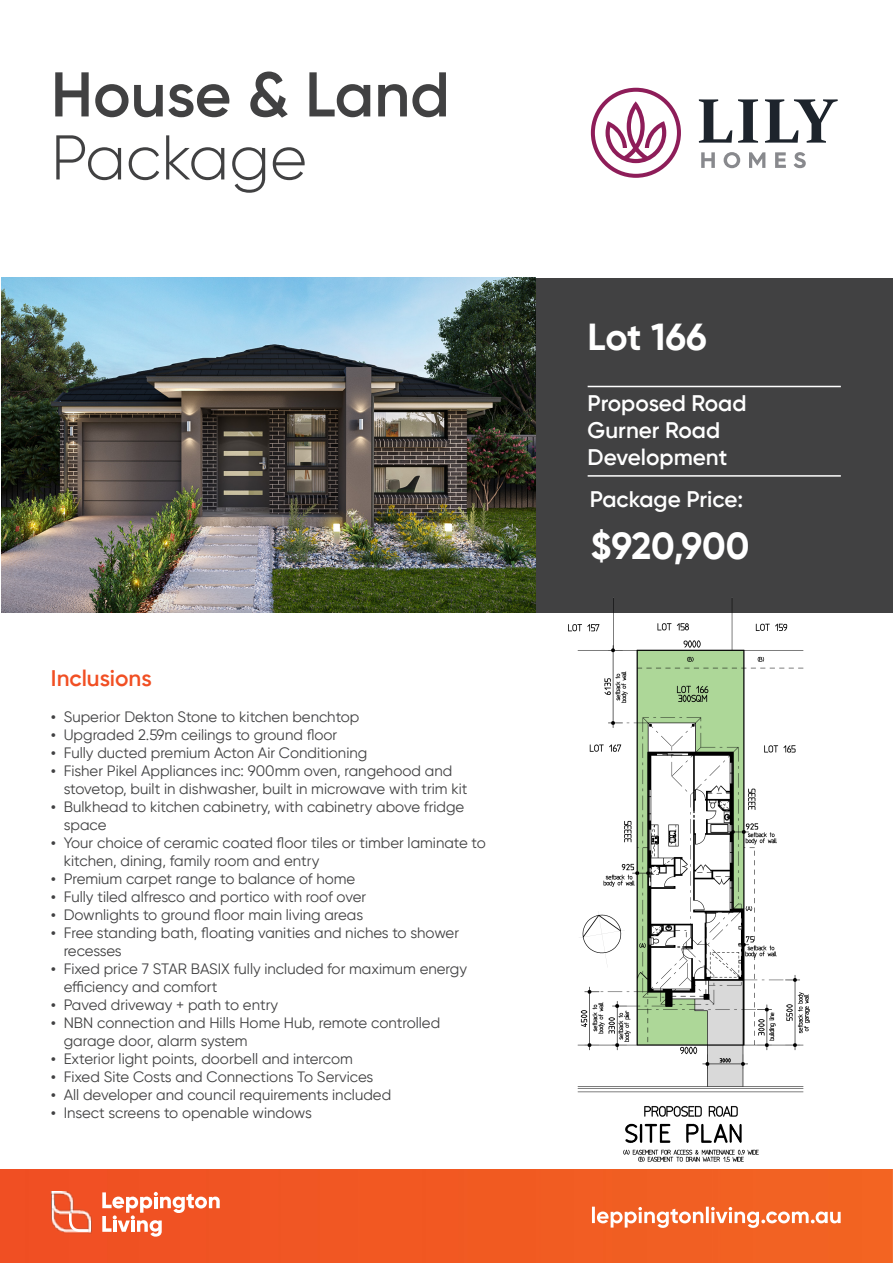
<style>
.page{position:relative;width:893px;height:1263px;background:#fff}
.page>*{position:absolute;margin:0;border:0;box-sizing:border-box;transform-origin:0 0}
.t1{font:600 63px "Gilroy";color:#414142}
.t2{font:300 63px "Gilroy";color:#414142}
.t3{font:700 37.5px "Gilroy";letter-spacing:-.005em;color:#fff}
.t4{font:600 22.5px/27px "Gilroy";color:#fff}
.t5{font:600 22.5px "Gilroy";color:#f14f23}
.t6{font:15px/18px "Gilroy";color:#414142}
.s1{font-family:"Times New Roman"}
</style>
<div class="page">
<img style="left:0;top:1169px;width:893px;height:94px">
<svg style="left:102px;top:1192px;width:118px;height:44px"></svg>
<img style="left:51px;top:1191px;width:45px;height:46px">
<img style="left:51px;top:1191px;width:27px;height:29px">
<img style="left:64px;top:1206px;width:31px;height:31px">
<img style="left:51px;top:1195px;width:26px;height:24px">
<svg style="left:68px;top:1211px;width:23px;height:22px"></svg>
<svg style="left:592px;top:1207px;width:249px;height:21px"></svg>
<svg style="left:701px;top:152px;width:14px;height:16px"></svg>
<svg style="left:724px;top:152px;width:16px;height:16px"></svg>
<svg style="left:749px;top:152px;width:16px;height:16px"></svg>
<svg style="left:775px;top:152px;width:11px;height:16px"></svg>
<svg style="left:794px;top:152px;width:12px;height:16px"></svg>
<svg style="left:699px;top:99px;width:33px;height:44px"></svg>
<svg style="left:738px;top:99px;width:20px;height:44px"></svg>
<svg style="left:765px;top:99px;width:73px;height:44px"></svg>
<svg style="left:591px;top:88px;width:90px;height:90px"></svg>
<div style="left:533px;top:278px;width:360px;height:334px;background:#414142"></div>
<img style="left:2px;top:278px;width:533px;height:334px">
<hr style="left:588px;top:475px;width:253px;height:2px;background:#fff">
<hr style="left:588px;top:386px;width:253px;height:1px;background:#fff">
<img style="left:555px;top:597px;width:293px;height:597px">
<h1 class="t1" style="left:51px;top:55px;width:401px">House &amp; Land</h1>
<h1 class="t2" style="left:51px;top:119px;width:258px">Package</h1>
<h3 class="t5" style="left:51px;top:664px;width:102px">Inclusions</h3>
<p class="t6" style="left:51px;top:707px;width:310px"><span class="s1">•</span> Superior Dekton Stone to kitchen benchtop</p>
<p class="t6" style="left:51px;top:725px;width:288px"><span class="s1">•</span> Upgraded 2.59m ceilings to ground floor</p>
<p class="t6" style="left:51px;top:743px;width:318px"><span class="s1">•</span> Fully ducted premium Acton Air Conditioning</p>
<p class="t6" style="left:64px;top:761px;width:405px;text-indent:-13px"><span class="s1">•</span> Fisher Pikel Appliances inc: 900mm oven, rangehood and stovetop, built in dishwasher, built in microwave with trim kit</p>
<p class="t6" style="left:64px;top:797px;width:402px;text-indent:-13px"><span class="s1">•</span> Bulkhead to kitchen cabinetry, with cabinetry above fridge space</p>
<p class="t6" style="left:64px;top:833px;width:424px;text-indent:-13px"><span class="s1">•</span> Your choice of ceramic coated floor tiles or timber laminate to kitchen, dining, family room and entry</p>
<p class="t6" style="left:51px;top:869px;width:306px"><span class="s1">•</span> Premium carpet range to balance of home</p>
<p class="t6" style="left:51px;top:887px;width:317px"><span class="s1">•</span> Fully tiled alfresco and portico with roof over</p>
<p class="t6" style="left:51px;top:905px;width:314px"><span class="s1">•</span> Downlights to ground floor main living areas</p>
<p class="t6" style="left:64px;top:923px;width:397px;text-indent:-13px"><span class="s1">•</span> Free standing bath, floating vanities and niches to shower recesses</p>
<p class="t6" style="left:64px;top:959px;width:405px;text-indent:-13px"><span class="s1">•</span> Fixed price 7 STAR BASIX fully included for maximum energy efficiency and comfort</p>
<p class="t6" style="left:51px;top:995px;width:229px"><span class="s1">•</span> Paved driveway + path to entry</p>
<p class="t6" style="left:64px;top:1013px;width:378px;text-indent:-13px"><span class="s1">•</span> NBN connection and Hills Home Hub, remote controlled garage door, alarm system</p>
<p class="t6" style="left:51px;top:1049px;width:303px"><span class="s1">•</span> Exterior light points, doorbell and intercom</p>
<p class="t6" style="left:51px;top:1067px;width:324px"><span class="s1">•</span> Fixed Site Costs and Connections To Services</p>
<p class="t6" style="left:51px;top:1085px;width:342px"><span class="s1">•</span> All developer and council requirements included</p>
<p class="t6" style="left:51px;top:1103px;width:262px"><span class="s1">•</span> Insect screens to openable windows</p>
<h2 class="t3" style="left:588px;top:313px;width:121px">Lot 166</h2>
<h3 class="t4" style="left:588px;top:390px;width:161px">Proposed Road<br>Gurner Road<br>Development</h3>
<h3 class="t4" style="left:590px;top:485px;width:155px">Package Price:</h3>
<h2 class="t3" style="left:591px;top:522px;width:160px">$920,900</h2>
</div>
